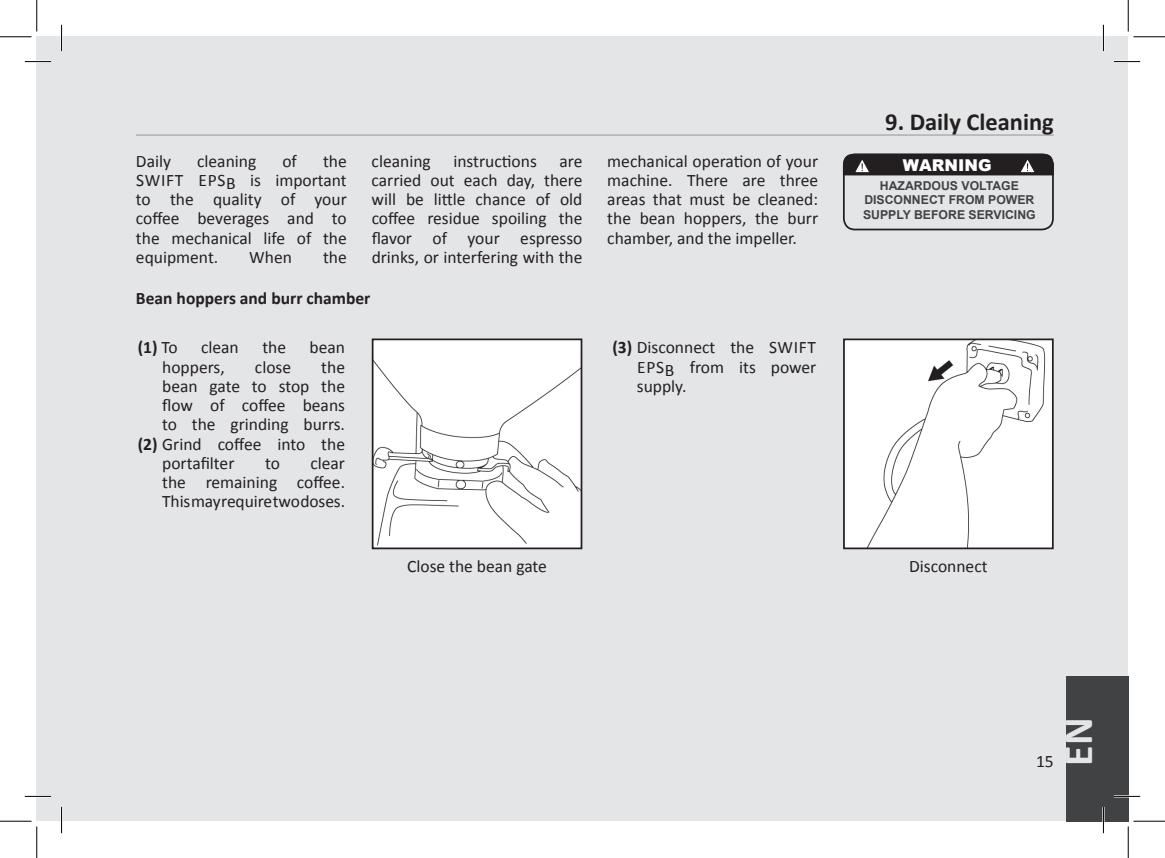
<style>
.page{position:relative;width:1165px;height:858px;background:#fff}
.page>*{position:absolute;margin:0;border:0;box-sizing:border-box;transform-origin:0 0}
.t1{font:700 42px "Calibri";color:#e4e5e7}
.t2{font:700 24.5px "Calibri";color:#231f20}
.t3{font:17.5px/19.2px "Calibri";color:#231f20;text-align:justify}
.t4{font:700 17.5px "Calibri";color:#231f20}
.t5{font:900 16.28px "Arial";color:#fff}
.t6{font:700 12.25px/14.7px "Arial";color:#414243;text-align:center}
.s1{font-weight:400}
.s2{font-weight:700}
</style>
<div class="page">
<div style="left:62px;top:37px;width:1066px;height:784px;background:#e4e5e7"></div>
<div style="left:37px;top:37px;width:25px;height:784px;background:#e4e5e7"></div>
<div style="left:1066px;top:675px;width:62px;height:146px;background:#414243"></div>
<hr style="left:136px;top:134px;width:918px;height:1px;background:#939598">
<img style="left:375px;top:341px;width:204px;height:205px">
<div style="left:372px;top:338px;width:210px;height:211px;border:2px solid #231f20"></div>
<div style="left:846px;top:341px;width:205px;height:205px;background:#fff"></div>
<div style="left:843px;top:338px;width:211px;height:211px;border:2px solid #231f20"></div>
<div style="left:843px;top:153px;width:211px;height:77px;border:2px solid #231f20;border-radius:11px"></div>
<svg style="left:842px;top:153px;width:212px;height:23px;background:#353132"></svg>
<hr style="left:25px;top:60px;width:26px;height:3px;background:#fff">
<hr style="left:1114px;top:60px;width:26px;height:3px;background:#fff">
<hr style="left:25px;top:795px;width:26px;height:2px;background:#fff">
<hr style="left:1114px;top:795px;width:26px;height:2px;background:#fff">
<hr style="left:60px;top:25px;width:3px;height:26px;background:#fff">
<hr style="left:60px;top:806px;width:3px;height:26px;background:#fff">
<hr style="left:1102px;top:25px;width:2px;height:26px;background:#fff">
<hr style="left:1102px;top:806px;width:2px;height:26px;background:#fff">
<svg style="left:25px;top:61px;width:26px;height:1px"></svg>
<svg style="left:1114px;top:61px;width:26px;height:1px"></svg>
<svg style="left:25px;top:795px;width:26px;height:1px"></svg>
<svg style="left:1114px;top:795px;width:26px;height:1px"></svg>
<svg style="left:61px;top:25px;width:1px;height:26px"></svg>
<svg style="left:61px;top:806px;width:1px;height:26px"></svg>
<svg style="left:1103px;top:25px;width:1px;height:26px"></svg>
<svg style="left:1103px;top:806px;width:1px;height:26px"></svg>
<hr style="left:0;top:36px;width:32px;height:1px;background:#000">
<hr style="left:1133px;top:36px;width:32px;height:1px;background:#000">
<hr style="left:0;top:820px;width:32px;height:1px;background:#000">
<hr style="left:1133px;top:820px;width:32px;height:1px;background:#000">
<hr style="left:36px;top:0;width:1px;height:32px;background:#000">
<hr style="left:36px;top:826px;width:1px;height:31px;background:#000">
<hr style="left:1128px;top:0;width:1px;height:32px;background:#000">
<hr style="left:1128px;top:826px;width:1px;height:31px;background:#000">
<p class="t3" style="left:136px;top:151px;width:37px">Daily</p>
<p class="t3" style="left:197px;top:151px;width:61px">cleaning</p>
<p class="t3" style="left:282px;top:151px;width:16px">of</p>
<p class="t3" style="left:136px;top:151px;width:212px;text-indent:187px">the Swift EPSb is important to the quality of your coffee beverages and to the mechanical life of the equipment.</p>
<p class="t3" style="left:249px;top:247px;width:44px">When</p>
<p class="t3" style="left:323px;top:247px;width:25px">the</p>
<p class="t3" style="left:372px;top:151px;width:212px;text-indent:188px">are carried out each day, there will be little chance of old coffee residue spoiling the flavor of your espresso drinks, or interfering with the</p>
<p class="t3" style="left:607px;top:151px;width:212px">mechanical operation of your machine. There are three areas that must be cleaned: the bean hoppers, the burr chamber, and the impeller.</p>
<p class="t3" style="left:372px;top:151px;width:61px">cleaning</p>
<p class="t3" style="left:453px;top:151px;width:85px">instructions</p>
<p class="t4" style="left:136px;top:287px;width:236px">Bean hoppers and burr chamber</p>
<p class="t4" style="left:138px;top:336px;width:41px">(1) <span class="s1">To</span></p>
<p class="t3" style="left:201px;top:338px;width:39px">clean</p>
<p class="t3" style="left:262px;top:338px;width:25px">the</p>
<p class="t3" style="left:310px;top:338px;width:37px">bean</p>
<p class="t3" style="left:162px;top:357px;width:64px">hoppers,</p>
<p class="t3" style="left:255px;top:357px;width:38px">close</p>
<p class="t3" style="left:321px;top:357px;width:25px">the</p>
<p class="t3" style="left:162px;top:376px;width:184px">bean gate to stop the</p>
<p class="t3" style="left:162px;top:395px;width:184px">flow of coffee beans</p>
<p class="t3" style="left:162px;top:415px;width:184px">to the grinding burrs.</p>
<p class="t3" style="left:138px;top:434px;width:209px"><span class="s2">(2)</span> Grind coffee into the</p>
<p class="t3" style="left:162px;top:453px;width:74px">portafilter</p>
<p class="t3" style="left:265px;top:453px;width:16px">to</p>
<p class="t3" style="left:162px;top:453px;width:184px;text-indent:148px">clear the remaining coffee.<br>Thismayrequiretwodoses.</p>
<p class="t3" style="left:637px;top:338px;width:181px;text-indent:-24px"><span class="s2">(3)</span> Disconnect the Swift EP Sb from its power supply.</p>
<h2 class="t2" style="left:885px;top:106px;width:170px">9. Daily Cleaning</h2>
<p class="t5" style="left:903px;top:153px;width:90px">WARNING</p>
<p class="t6" style="left:863px;top:178px;width:174px">HAZARDOUS VOLTAGE<br>DISCONNECT FROM POWER<br>SUPPLY BEFORE SERVICING</p>
<p class="t3" style="left:407px;top:557px;width:141px">Close the bean gate</p>
<p class="t3" style="left:909px;top:557px;width:80px">Disconnect</p>
<p class="t3" style="left:1036px;top:751px;width:19px">15</p>
<h1 class="t1" style="left:1051px;top:765px;width:50px;rotate:-90deg">EN</h1>
</div>
